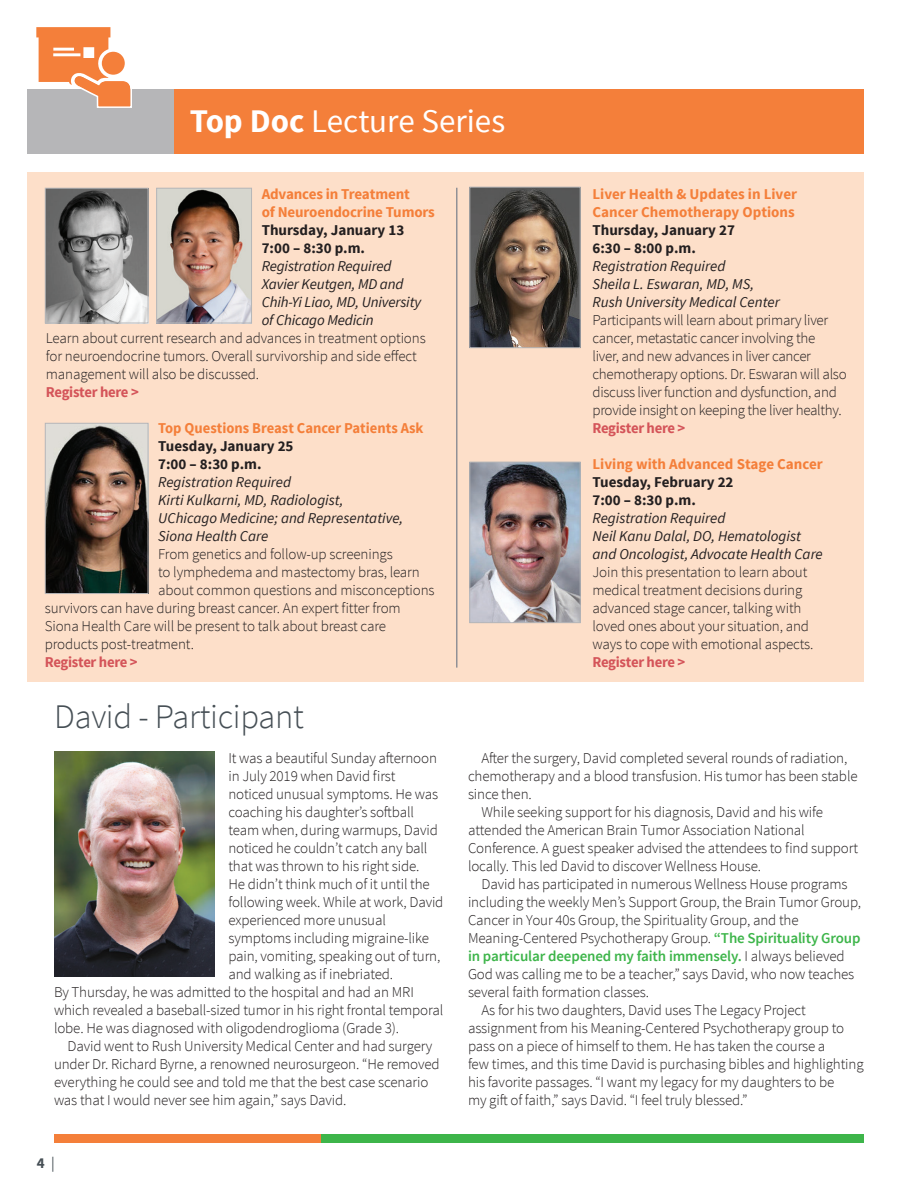
<style>
.page{position:relative;width:918px;height:1188px;background:#fff}
.page>*{position:absolute;margin:0;border:0;box-sizing:border-box;transform-origin:0 0}
.t1{font:300 34.5px "Source Sans Pro";letter-spacing:-.01em;color:#464f55}
.t2{font:33px "Source Sans Pro";color:#fff}
.t3{font:300 15px/18px "Source Sans Pro";letter-spacing:-.01em;color:#231f20}
.t4{font:italic 15px/18px "Source Sans Pro";color:#231f20}
.t5{font:700 15px/18px "Source Sans Pro";color:#f47f3a}
.t6{font:700 15px/18px "Source Sans Pro";color:#231f20}
.t7{font:700 15px "Source Sans Pro";letter-spacing:-.02em;color:#d45459}
.t8{font:600 15px "Source Sans Pro";letter-spacing:-.01em;color:#3db54a}
.t9{font:700 15px "Source Sans Pro";color:#464f55}
.s1{font-weight:700}
.s2{font-weight:400}
.s3{font-weight:600;color:#3db54a}
.s4{font-weight:300;color:#231f20}
</style>
<div class="page">
<div style="left:27px;top:89px;width:147px;height:64px;background:#b6b6b8"></div>
<div style="left:54px;top:1134px;width:267px;height:9px;background:#f47f3a"></div>
<div style="left:174px;top:89px;width:690px;height:64px;background:#f47f3a"></div>
<svg style="left:36px;top:27px;width:96px;height:81px"></svg>
<div style="left:321px;top:1134px;width:543px;height:9px;background:#3db54a"></div>
<div style="left:27px;top:173px;width:837px;height:509px;background:#fddfc9"></div>
<img style="left:47px;top:190px;width:99px;height:131px">
<div style="left:45px;top:188px;width:103px;height:135px;border:1px solid #b6b6b8"></div>
<hr style="left:456px;top:188px;width:2px;height:480px;background:#919196">
<img style="left:471px;top:189px;width:108px;height:157px">
<div style="left:469px;top:187px;width:112px;height:161px;border:1px solid #b6b6b8"></div>
<img style="left:471px;top:464px;width:108px;height:157px">
<div style="left:469px;top:462px;width:112px;height:161px;border:1px solid #b6b6b8"></div>
<img style="left:54px;top:752px;width:161px;height:224px">
<img style="left:158px;top:190px;width:92px;height:131px">
<div style="left:156px;top:188px;width:96px;height:135px;border:1px solid #b6b6b8"></div>
<img style="left:47px;top:425px;width:99px;height:167px">
<div style="left:45px;top:423px;width:103px;height:171px;border:1px solid #b6b6b8"></div>
<h2 class="t2" style="left:190px;top:100px;width:317px"><span class="s1">Top Doc</span> Lecture Series</h2>
<p class="t5" style="left:262px;top:186px;width:175px">Advances in Treatment<br>of Neuroendocrine Tumors</p>
<p class="t6" style="left:262px;top:222px;width:144px">Thursday, January 13<br>7:00 – 8:30 p.m.</p>
<p class="t4" style="left:262px;top:257px;width:161px">Registration Required<br>Xavier Keutgen, MD and<br>Chih-Yi Liao, MD, University of Chicago Medicin</p>
<p class="t3" style="left:46px;top:329px;width:381px">Learn about current research and advances in treatment options for neuroendocrine tumors. Overall survivorship and side effect management will also be discussed.</p>
<p class="t7" style="left:46px;top:382px;width:94px">Register here &gt;</p>
<p class="t5" style="left:158px;top:419px;width:267px">Top Questions Breast Cancer Patients Ask</p>
<p class="t6" style="left:158px;top:437px;width:137px">Tuesday, January 25<br>7:00 – 8:30 p.m.</p>
<p class="t4" style="left:158px;top:473px;width:247px">Registration Required<br>Kirti Kulkarni, MD, Radiologist,<br>UChicago Medicine; and Representative,<br>Siona Health Care</p>
<p class="t3" style="left:158px;top:545px;width:236px">From genetics and follow-up screenings</p>
<p class="t3" style="left:158px;top:563px;width:263px">to lymphedema and mastectomy bras, learn</p>
<p class="t3" style="left:158px;top:581px;width:278px">about common questions and misconceptions</p>
<p class="t3" style="left:45px;top:599px;width:357px">survivors can have during breast cancer. An expert fitter from</p>
<p class="t3" style="left:45px;top:617px;width:343px">Siona Health Care will be present to talk about breast care</p>
<p class="t3" style="left:45px;top:635px;width:151px">products post-treatment.</p>
<p class="t7" style="left:45px;top:652px;width:94px">Register here &gt;</p>
<h1 class="t1" style="left:54px;top:696px;width:251px">David - Participant</h1>
<p class="t5" style="left:592px;top:186px;width:206px">Liver Health &amp; Updates in Liver<br>Cancer Chemotherapy Options</p>
<p class="t6" style="left:592px;top:222px;width:144px">Thursday, January 27<br>6:30 – 8:00 p.m.</p>
<p class="t4" style="left:592px;top:257px;width:189px">Registration Required<br>Sheila L. Eswaran, MD, MS,<br>Rush University Medical Center</p>
<p class="t3" style="left:592px;top:311px;width:256px">Participants will learn about primary liver cancer, metastatic cancer involving the<br>liver, and new advances in liver cancer chemotherapy options. Dr. Eswaran will also discuss liver function and dysfunction, and provide insight on keeping the liver healthy.</p>
<p class="t7" style="left:592px;top:418px;width:94px">Register here &gt;</p>
<p class="t5" style="left:592px;top:456px;width:232px">Living with Advanced Stage Cancer</p>
<p class="t6" style="left:592px;top:474px;width:143px">Tuesday, February 22<br>7:00 – 8:30 p.m.</p>
<p class="t4" style="left:592px;top:509px;width:232px">Registration Required<br>Neil Kanu Dalal, DO, Hematologist and Oncologist, Advocate Health Care</p>
<p class="t3" style="left:592px;top:563px;width:223px">Join this presentation to learn about medical treatment decisions during advanced stage cancer, talking with loved ones about your situation, and ways to cope with emotional aspects.</p>
<p class="t7" style="left:592px;top:652px;width:94px">Register here &gt;</p>
<p class="t3" style="left:228px;top:749px;width:210px">It was a beautiful Sunday afternoon</p>
<p class="t3" style="left:228px;top:767px;width:169px">in July 2019 when David first</p>
<p class="t3" style="left:228px;top:785px;width:211px">noticed unusual symptoms. He was</p>
<p class="t3" style="left:228px;top:803px;width:187px">coaching his daughter’s softball</p>
<p class="t3" style="left:228px;top:821px;width:211px">team when, during warmups, David</p>
<p class="t3" style="left:228px;top:839px;width:201px">noticed he couldn’t catch any ball</p>
<p class="t3" style="left:228px;top:857px;width:193px">that was thrown to his right side.</p>
<p class="t3" style="left:228px;top:875px;width:203px">He didn’t think much of it until the</p>
<p class="t3" style="left:228px;top:893px;width:217px">following week. While at work, David</p>
<p class="t3" style="left:228px;top:911px;width:159px">experienced more unusual</p>
<p class="t3" style="left:228px;top:929px;width:202px">symptoms including migraine-like</p>
<p class="t3" style="left:228px;top:947px;width:214px">pain, vomiting, speaking out of turn,</p>
<p class="t3" style="left:228px;top:965px;width:166px">and walking as if inebriated.</p>
<p class="t3" style="left:54px;top:983px;width:362px">By Thursday, he was admitted to the hospital and had an MRI</p>
<p class="t3" style="left:54px;top:1001px;width:391px">which revealed a baseball-sized tumor in his right frontal temporal</p>
<p class="t3" style="left:54px;top:1019px;width:347px">lobe. He was diagnosed with oligodendroglioma (Grade 3).</p>
<p class="t3" style="left:67px;top:1037px;width:366px">David went to Rush University Medical Center and had surgery</p>
<p class="t3" style="left:54px;top:1055px;width:387px">under Dr. Richard Byrne, a renowned neurosurgeon. “He removed</p>
<p class="t3" style="left:54px;top:1073px;width:376px">everything he could see and told me that the best case scenario</p>
<p class="t3" style="left:54px;top:1091px;width:294px">was that I would never see him again,” says David.</p>
<p class="t9" style="left:37px;top:1154px;width:19px">4 <span class="s2">|</span></p>
<p class="t3" style="left:482px;top:749px;width:367px">After the surgery, David completed several rounds of radiation,</p>
<p class="t3" style="left:468px;top:767px;width:391px">chemotherapy and a blood transfusion. His tumor has been stable</p>
<p class="t3" style="left:468px;top:785px;width:65px">since then.</p>
<p class="t3" style="left:482px;top:803px;width:343px">While seeking support for his diagnosis, David and his wife</p>
<p class="t3" style="left:468px;top:821px;width:338px">attended the American Brain Tumor Association National</p>
<p class="t3" style="left:468px;top:839px;width:392px">Conference. A guest speaker advised the attendees to find support</p>
<p class="t3" style="left:468px;top:857px;width:295px">locally. This led David to discover Wellness House.</p>
<p class="t3" style="left:482px;top:875px;width:368px">David has participated in numerous Wellness House programs</p>
<p class="t3" style="left:468px;top:893px;width:395px">including the weekly Men’s Support Group, the Brain Tumor Group,</p>
<p class="t3" style="left:468px;top:911px;width:332px">Cancer in Your 40s Group, the Spirituality Group, and the</p>
<p class="t3" style="left:468px;top:929px;width:394px">Meaning-Centered Psychotherapy Group. <span class="s3">“The Spirituality Group</span></p>
<p class="t8" style="left:468px;top:946px;width:378px">in particular deepened my faith immensely. <span class="s4">I always believed</span></p>
<p class="t3" style="left:468px;top:965px;width:388px">God was calling me to be a teacher,” says David, who now teaches</p>
<p class="t3" style="left:468px;top:983px;width:183px">several faith formation classes.</p>
<p class="t3" style="left:482px;top:1001px;width:326px">As for his two daughters, David uses The Legacy Project</p>
<p class="t3" style="left:468px;top:1019px;width:378px">assignment from his Meaning-Centered Psychotherapy group to</p>
<p class="t3" style="left:468px;top:1037px;width:359px">pass on a piece of himself to them. He has taken the course a</p>
<p class="t3" style="left:468px;top:1055px;width:397px">few times, and this time David is purchasing bibles and highlighting</p>
<p class="t3" style="left:468px;top:1073px;width:368px">his favorite passages. “I want my legacy for my daughters to be</p>
<p class="t3" style="left:468px;top:1091px;width:281px">my gift of faith,” says David. “I feel truly blessed.”</p>
</div>
